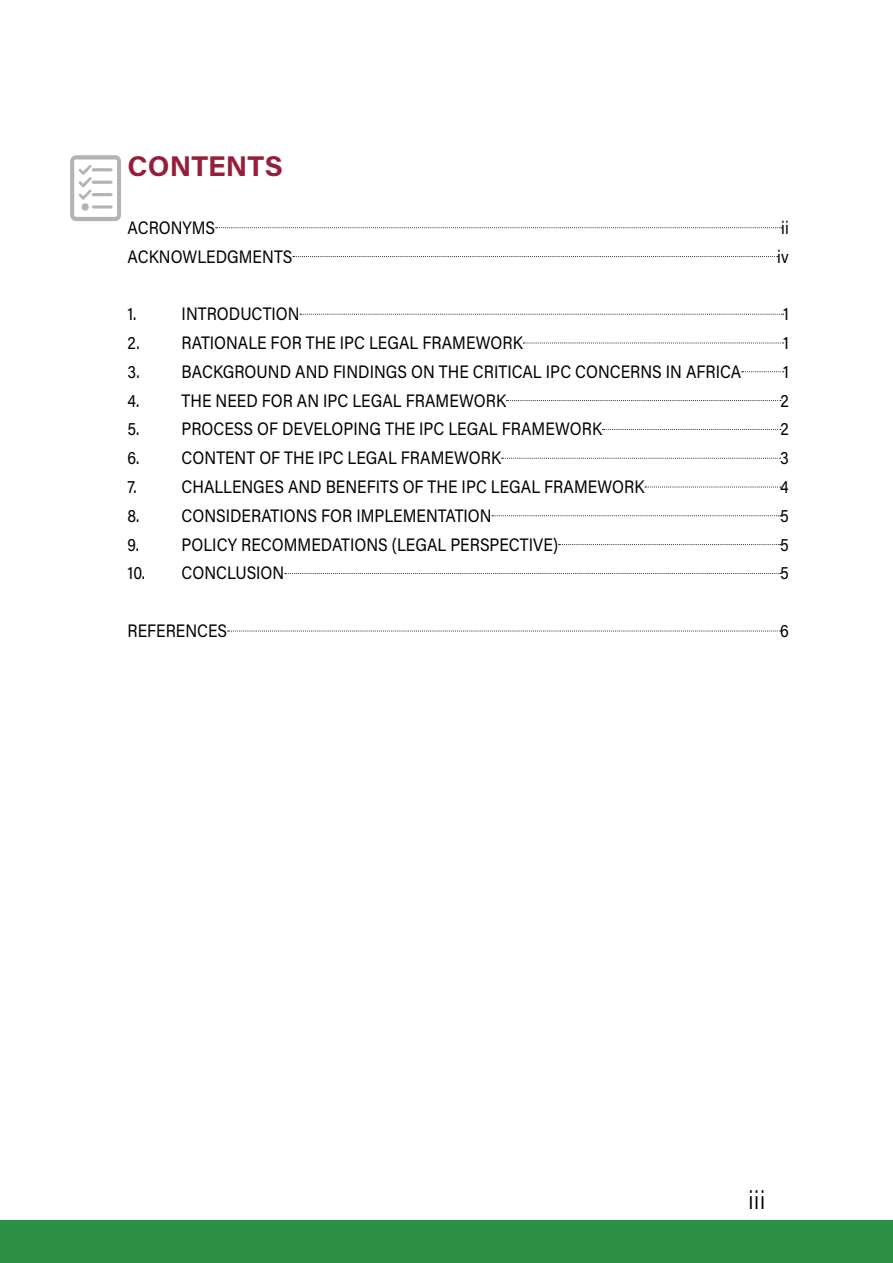
<style>
.page{position:relative;width:893px;height:1263px;background:#fff}
.page>*{position:absolute;margin:0;border:0;box-sizing:border-box;transform-origin:0 0}
.t1{font:700 28.5px "Acumin Pro";color:#951f3a}
.t2{font:300 25.5px "Acumin Pro";color:#000}
.t3{font:18px "Acumin Pro";color:#000;scale:.88 1}
</style>
<div class="page">
<div style="left:0;top:1220px;width:893px;height:43px;background:#2c9144"></div>
<svg style="left:216px;top:227px;width:566px;height:1px"></svg>
<svg style="left:293px;top:256px;width:485px;height:1px"></svg>
<svg style="left:300px;top:314px;width:484px;height:1px"></svg>
<svg style="left:523px;top:342px;width:261px;height:1px"></svg>
<svg style="left:742px;top:371px;width:42px;height:1px"></svg>
<svg style="left:507px;top:400px;width:274px;height:1px"></svg>
<svg style="left:603px;top:429px;width:178px;height:1px"></svg>
<svg style="left:502px;top:458px;width:279px;height:1px"></svg>
<svg style="left:645px;top:486px;width:136px;height:1px"></svg>
<svg style="left:492px;top:515px;width:289px;height:1px"></svg>
<svg style="left:559px;top:544px;width:222px;height:1px"></svg>
<svg style="left:285px;top:573px;width:496px;height:1px"></svg>
<svg style="left:228px;top:630px;width:553px;height:1px"></svg>
<svg style="left:70px;top:155px;width:51px;height:66px"></svg>
<div style="left:82px;top:203px;width:7px;height:8px;background:#b1b4b6;border-radius:50%"></div>
<h1 class="t1" style="left:128px;top:146px;width:157px">CONTENTS</h1>
<p class="t3" style="left:128px;top:215px;width:101px">ACRONYMS</p>
<p class="t3" style="left:781px;top:215px;width:10px">ii</p>
<p class="t3" style="left:128px;top:244px;width:189px">ACKNOWLEDGMENTS</p>
<p class="t3" style="left:777px;top:244px;width:15px">iv</p>
<p class="t3" style="left:128px;top:301px;width:11px">1.</p>
<p class="t3" style="left:182px;top:301px;width:136px">INTRODUCTION</p>
<p class="t3" style="left:783px;top:301px;width:8px">1</p>
<p class="t3" style="left:128px;top:330px;width:451px">2. RATIONALE FOR THE IPC LEGAL FRAMEWORK</p>
<p class="t3" style="left:783px;top:330px;width:8px">1</p>
<p class="t3" style="left:128px;top:359px;width:699px">3. BACKGROUND AND FINDINGS ON THE CRITICAL IPC CONCERNS IN AFRICA</p>
<p class="t3" style="left:783px;top:359px;width:8px">1</p>
<p class="t3" style="left:128px;top:388px;width:432px">4. THE NEED FOR AN IPC LEGAL FRAMEWORK</p>
<p class="t3" style="left:780px;top:388px;width:11px">2</p>
<p class="t3" style="left:128px;top:417px;width:541px">5. PROCESS OF DEVELOPING THE IPC LEGAL FRAMEWORK</p>
<p class="t3" style="left:780px;top:417px;width:11px">2</p>
<p class="t3" style="left:128px;top:445px;width:426px">6. CONTENT OF THE IPC LEGAL FRAMEWORK</p>
<p class="t3" style="left:780px;top:445px;width:11px">3</p>
<p class="t3" style="left:128px;top:474px;width:12px">7.</p>
<p class="t3" style="left:182px;top:474px;width:528px">CHALLENGES AND BENEFITS OF THE IPC LEGAL FRAMEWORK</p>
<p class="t3" style="left:780px;top:474px;width:11px">4</p>
<p class="t3" style="left:128px;top:503px;width:415px">8. CONSIDERATIONS FOR IMPLEMENTATION</p>
<p class="t3" style="left:780px;top:503px;width:11px">5</p>
<p class="t3" style="left:128px;top:532px;width:491px">9. POLICY RECOMMEDATIONS (LEGAL PERSPECTIVE)</p>
<p class="t3" style="left:780px;top:532px;width:11px">5</p>
<p class="t3" style="left:128px;top:561px;width:180px">10. CONCLUSION</p>
<p class="t3" style="left:780px;top:561px;width:11px">5</p>
<p class="t3" style="left:128px;top:618px;width:115px">REFERENCES</p>
<p class="t3" style="left:780px;top:618px;width:11px">6</p>
<h2 class="t2" style="left:748px;top:1183px;width:19px">iii</h2>
</div>
